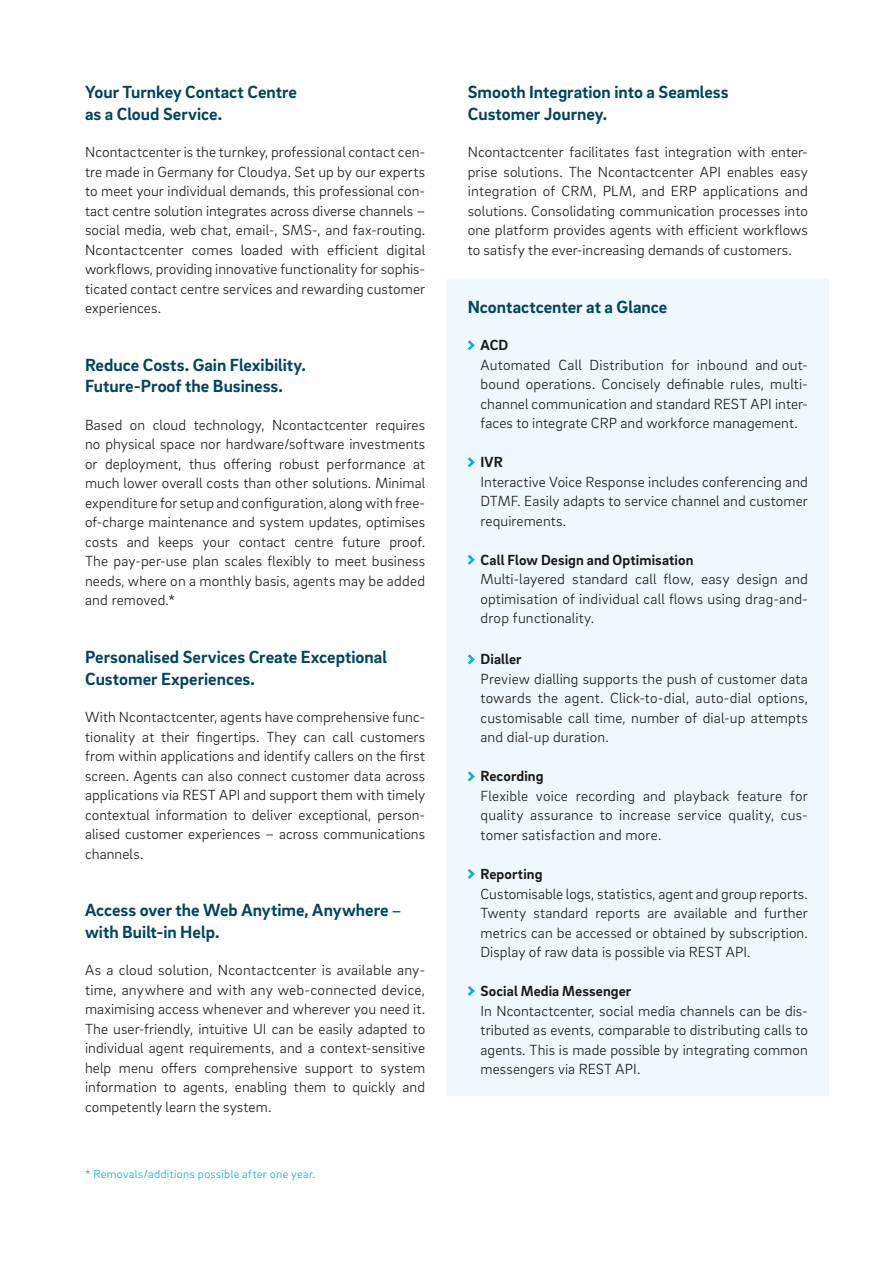
<style>
.page{position:relative;width:893px;height:1263px;background:#fff}
.page>*{position:absolute;margin:0;border:0;box-sizing:border-box;transform-origin:0 0}
.t1{font:700 18px/21.6px "Brix Sans";color:#004462}
.t2{font:300 15px/19.5px "Brix Sans";letter-spacing:.005em;color:#1a1a18;text-align:justify}
.t3{font:700 15px "Brix Sans";letter-spacing:.01em;color:#1a1a18}
.t4{font:300 12px "Brix Sans";letter-spacing:.025em;color:#00b0eb}
.s1{font-size:12px}
</style>
<div class="page">
<div style="left:446px;top:279px;width:383px;height:816px;background:#eef8fe"></div>
<svg style="left:467px;top:340px;width:8px;height:11px"></svg>
<svg style="left:467px;top:457px;width:8px;height:11px"></svg>
<svg style="left:468px;top:554px;width:7px;height:11px"></svg>
<svg style="left:467px;top:654px;width:8px;height:11px"></svg>
<svg style="left:467px;top:771px;width:8px;height:11px"></svg>
<svg style="left:467px;top:869px;width:8px;height:10px"></svg>
<svg style="left:467px;top:986px;width:8px;height:10px"></svg>
<p class="t1" style="left:85px;top:80px;width:214px">Your Turnkey Contact Centre as a Cloud Service.</p>
<p class="t2" style="left:85px;top:142px;width:342px">Ncontactcenter is the turnkey, professional contact cen&shy;tre made in Germany for Cloudya. Set up by our experts to meet your individual demands, this professional con&shy;tact centre solution integrates across diverse channels – social media, web chat, email-, SMS-, and fax-routing.<br>Ncontactcenter comes loaded with efficient digital workflows, providing innovative functionality for sophis&shy;ticated contact centre services and rewarding customer experiences.</p>
<p class="t1" style="left:85px;top:353px;width:222px">Reduce Costs. Gain Flexibility.<br>Future-Proof the Business.</p>
<p class="t2" style="left:85px;top:414px;width:342px">Based on cloud technology, Ncontactcenter requires no physical space nor hardware/software investments or deployment, thus offering robust performance at much lower overall costs than other solutions. Minimal expenditure for setup and configuration, along with free&shy;of-charge maintenance and system updates, optimises costs and keeps your contact centre future proof.<br>The pay-per-use plan scales flexibly to meet business needs, where on a monthly basis, agents may be added and removed.*</p>
<p class="t1" style="left:85px;top:645px;width:303px">Personalised Services Create Exceptional<br>Customer Experiences.</p>
<p class="t2" style="left:85px;top:707px;width:342px;text-align:left">With Ncontactcenter, agents have comprehensive func&shy;tionality at their fingertips. They can call customers from within applications and identify callers on the first screen. Agents can also connect customer data across applications via REST API and support them with timely contextual information to deliver exceptional, person&shy;alised customer experiences – across communications channels.</p>
<p class="t1" style="left:85px;top:898px;width:317px">Access over the Web Anytime, Anywhere <span class="s1">— </span>with Built-in Help.</p>
<p class="t2" style="left:85px;top:960px;width:342px;text-align:left">As a cloud solution, Ncontactcenter is available any&shy;time, anywhere and with any web-connected device, maximising access whenever and wherever you need it.<br>The user-friendly, intuitive UI can be easily adapted to individual agent requirements, and a context-sensitive help menu offers comprehensive support to system information to agents, enabling them to quickly and competently learn the system.</p>
<p class="t4" style="left:85px;top:1166px;width:232px">* Removals/additions possible after one year.</p>
<p class="t1" style="left:468px;top:80px;width:262px">Smooth Integration into a Seamless<br>Customer Journey.</p>
<p class="t2" style="left:468px;top:142px;width:342px">Ncontactcenter facilitates fast integration with enter&shy;prise solutions. The Ncontactcenter API enables easy integration of CRM, PLM, and ERP applications and solutions. Consolidating communication processes into one platform provides agents with efficient workflows to satisfy the ever-increasing demands of customers.</p>
<p class="t1" style="left:468px;top:296px;width:201px">Ncontactcenter at a Glance</p>
<p class="t3" style="left:480px;top:335px;width:29px">ACD</p>
<p class="t2" style="left:480px;top:354px;width:329px">Automated Call Distribution for inbound and out&shy;bound operations. Concisely definable rules, multi&shy;channel communication and standard REST API inter&shy;faces to integrate CRP and workforce management.</p>
<p class="t3" style="left:480px;top:452px;width:24px">IVR</p>
<p class="t2" style="left:480px;top:471px;width:329px">Interactive Voice Response includes conferencing and DTMF. Easily adapts to service channel and customer requirements.</p>
<p class="t3" style="left:480px;top:550px;width:214px">Call Flow Design and Optimisation</p>
<p class="t2" style="left:480px;top:569px;width:329px">Multi-layered standard call flow, easy design and optimisation of individual call flows using drag-and&shy;drop functionality.</p>
<p class="t3" style="left:480px;top:650px;width:43px">Dialler</p>
<p class="t2" style="left:480px;top:669px;width:329px">Preview dialling supports the push of customer data towards the agent. Click-to-dial, auto-dial options, customisable call time, number of dial-up attempts and dial-up duration.</p>
<p class="t3" style="left:480px;top:767px;width:65px">Recording</p>
<p class="t2" style="left:480px;top:786px;width:329px">Flexible voice recording and playback feature for quality assurance to increase service quality, cus&shy;tomer satisfaction and more.</p>
<p class="t3" style="left:480px;top:864px;width:64px">Reporting</p>
<p class="t2" style="left:480px;top:883px;width:329px">Customisable logs, statistics, agent and group reports.<br>Twenty standard reports are available and further metrics can be accessed or obtained by subscription.<br>Display of raw data is possible via REST API.</p>
<p class="t3" style="left:480px;top:981px;width:152px">Social Media Messenger</p>
<p class="t2" style="left:480px;top:1000px;width:329px">In Ncontactcenter, social media channels can be dis&shy;tributed as events, comparable to distributing calls to agents. This is made possible by integrating common messengers via REST API.</p>
</div>
